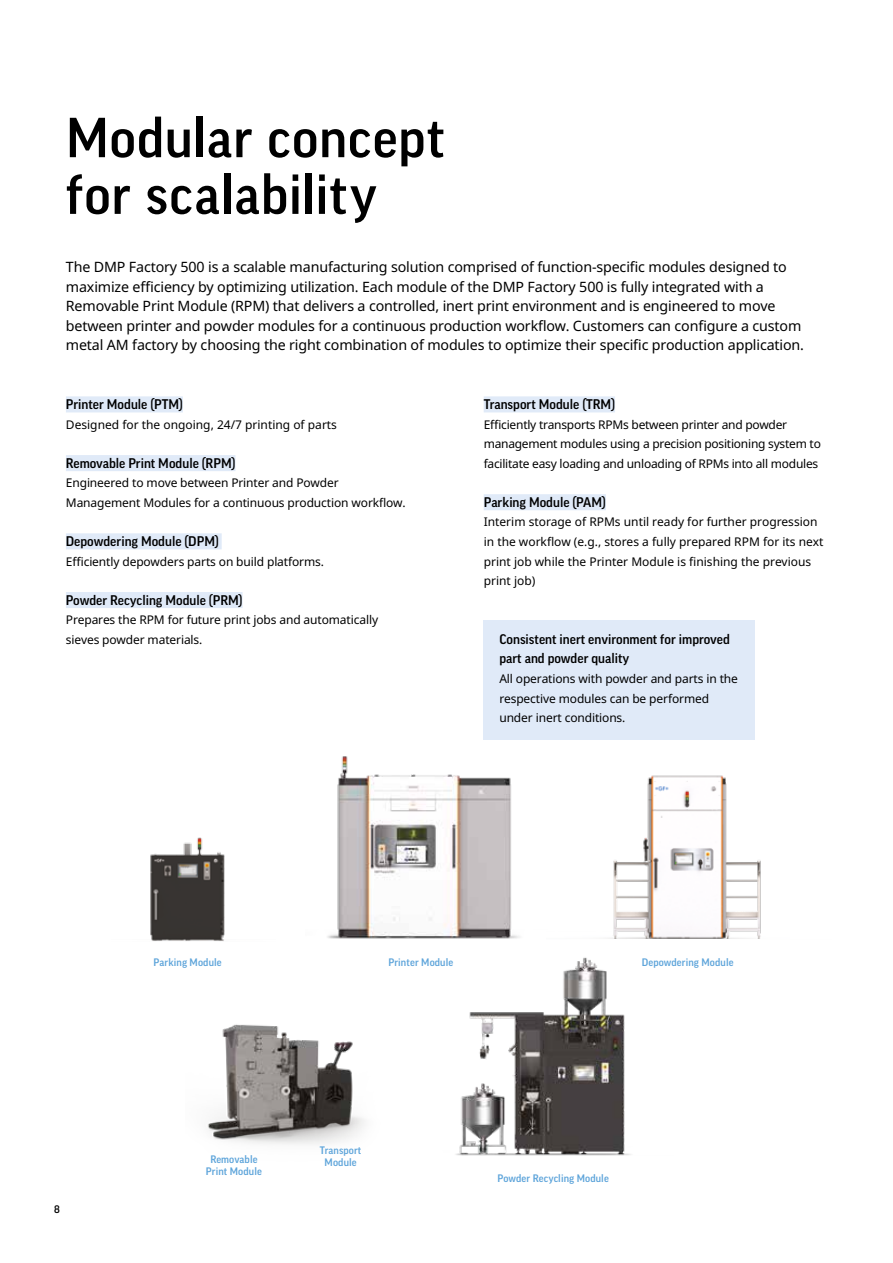
<style>
.page{position:relative;width:893px;height:1263px;background:#fff}
.page>*{position:absolute;margin:0;border:0;box-sizing:border-box;transform-origin:0 0}
.t1{font:500 54.3px/56.7px "Good Pro";letter-spacing:.015em;color:#000}
.t2{font:14.25px/19.5px "Noto Sans";letter-spacing:-.01em;color:#000}
.t3{font:500 13.5px/19.5px "Good Pro";color:#000}
.t4{font:12px/19.5px "Noto Sans";letter-spacing:-.01em;color:#000}
.t5{font:500 10.5px/12px "Good Pro";letter-spacing:.01em;color:#5da4da;text-align:center}
.t6{font:500 10.5px "Good Pro";color:#000}
</style>
<div class="page">
<div style="left:484px;top:620px;width:271px;height:119px;background:#e0eaf8"></div>
<div style="left:66px;top:396px;width:117px;height:16px;background:#e0eaf8"></div>
<div style="left:66px;top:455px;width:169px;height:16px;background:#e0eaf8"></div>
<div style="left:66px;top:533px;width:156px;height:16px;background:#e0eaf8"></div>
<div style="left:66px;top:592px;width:177px;height:16px;background:#e0eaf8"></div>
<div style="left:484px;top:396px;width:131px;height:16px;background:#e0eaf8"></div>
<div style="left:484px;top:494px;width:122px;height:16px;background:#e0eaf8"></div>
<img style="left:207px;top:1024px;width:158px;height:120px">
<img style="left:327px;top:756px;width:193px;height:183px">
<img style="left:608px;top:775px;width:153px;height:164px">
<img style="left:150px;top:837px;width:75px;height:104px">
<img style="left:456px;top:957px;width:175px;height:199px">
<h1 class="t1" style="left:66px;top:109px;width:381px">Modular concept for scalability</h1>
<p class="t2" style="left:66px;top:257px;width:740px">The DMP Factory 500 is a scalable manufacturing solution comprised of function-specific modules designed to maximize efficiency by optimizing utilization. Each module of the DMP Factory 500 is fully integrated with a Removable Print Module (RPM) that delivers a controlled, inert print environment and is engineered to move between printer and powder modules for a continuous production workflow. Customers can configure a custom metal AM factory by choosing the right combination of modules to optimize their specific production application.</p>
<p class="t3" style="left:66px;top:394px;width:119px">Printer Module (PTM)</p>
<p class="t4" style="left:66px;top:414px;width:273px">Designed for the ongoing, 24/7 printing of parts</p>
<p class="t3" style="left:66px;top:453px;width:171px">Removable Print Module (RPM)</p>
<p class="t4" style="left:66px;top:473px;width:341px">Engineered to move between Printer and Powder<br>Management Modules for a continuous production workflow.</p>
<p class="t3" style="left:66px;top:531px;width:154px">Depowdering Module (DPM)</p>
<p class="t4" style="left:66px;top:551px;width:260px">Efficiently depowders parts on build platforms.</p>
<p class="t3" style="left:66px;top:590px;width:178px">Powder Recycling Module (PRM)</p>
<p class="t4" style="left:66px;top:610px;width:314px">Prepares the RPM for future print jobs and automatically sieves powder materials.</p>
<p class="t3" style="left:484px;top:394px;width:133px">Transport Module (TRM)</p>
<p class="t4" style="left:484px;top:414px;width:339px">Efficiently transports RPMs between printer and powder management modules using a precision positioning system to facilitate easy loading and unloading of RPMs into all modules</p>
<p class="t3" style="left:484px;top:492px;width:124px">Parking Module (PAM)</p>
<p class="t4" style="left:484px;top:512px;width:341px">Interim storage of RPMs until ready for further progression in the workflow (e.g., stores a fully prepared RPM for its next print job while the Printer Module is finishing the previous print job)</p>
<p class="t3" style="left:499px;top:629px;width:232px">Consistent inert environment for improved part and powder quality</p>
<p class="t4" style="left:499px;top:668px;width:240px">All operations with powder and parts in the respective modules can be performed under inert conditions.</p>
<p class="t5" style="left:154px;top:956px;width:70px">Parking Module</p>
<p class="t5" style="left:388px;top:956px;width:66px">Printer Module</p>
<p class="t5" style="left:642px;top:956px;width:93px">Depowdering Module</p>
<p class="t6" style="left:54px;top:1203px;width:7px">8</p>
<p class="t5" style="left:206px;top:1153px;width:58px">Removable<br>Print Module</p>
<p class="t5" style="left:320px;top:1144px;width:43px">Transport<br>Module</p>
<p class="t5" style="left:498px;top:1172px;width:113px">Powder Recycling Module</p>
</div>
